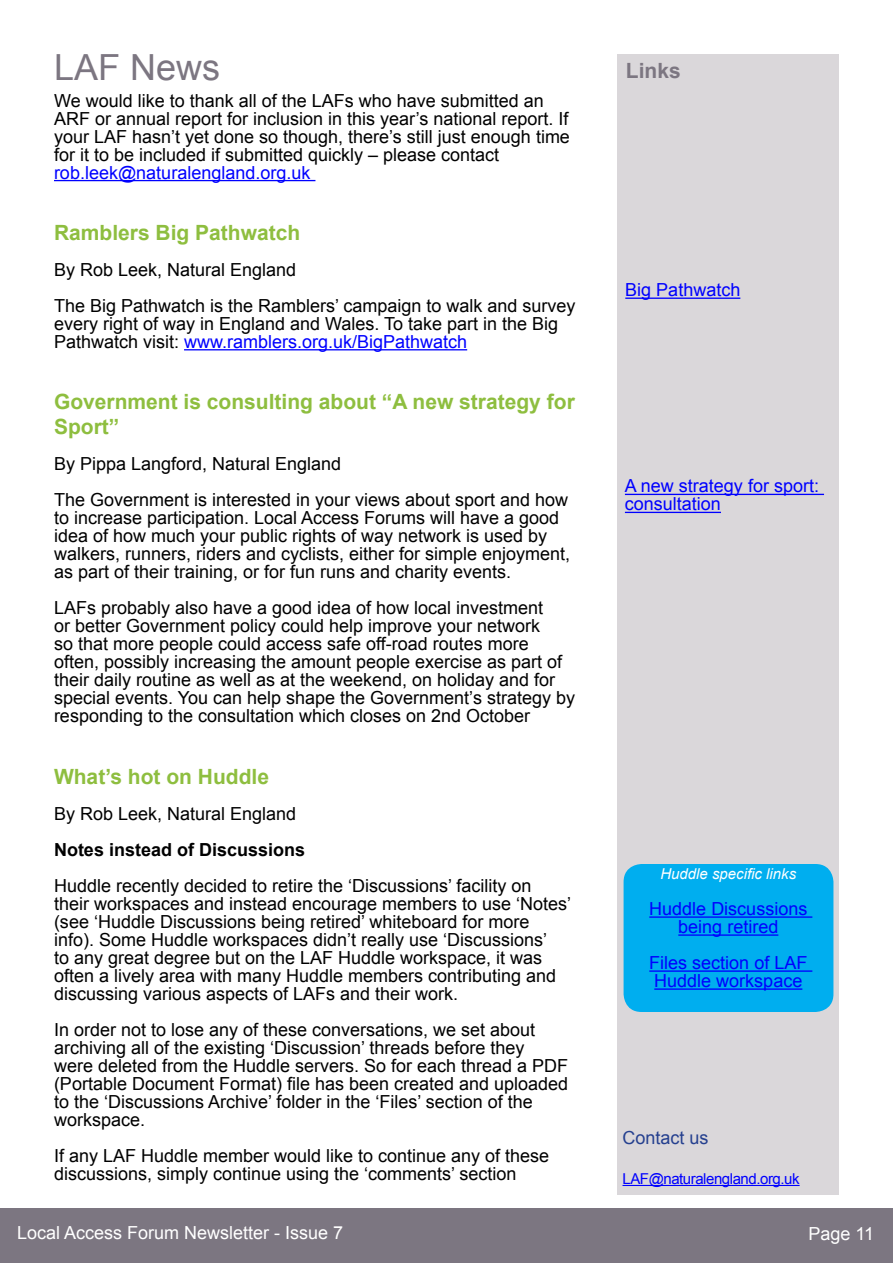
<style>
.page{position:relative;width:893px;height:1263px;background:#fff}
.page>*{position:absolute;margin:0;border:0;box-sizing:border-box;transform-origin:0 0}
.t1{font:36px "Arial";color:#7c7681}
.t2{font:700 21px/25.2px "Arial";color:#8ebe3f}
.t3{font:700 21px "Arial";color:#7c7681}
.t4{font:18px/18px "Arial";color:#000}
.t5{font:18px/18px "Arial";color:#00f}
.t6{font:18px "Arial";color:#fff}
.t7{font:700 18px "Arial";color:#000}
.t8{font:18px "Arial";color:#25408f}
.t9{font:15px "Arial";letter-spacing:-.03em;color:#00f}
.t10{font:italic 15px "Arial";color:#fff}
.s1{color:#00f}
</style>
<div class="page">
<div style="left:0;top:1209px;width:893px;height:54px;background:#7c7681"></div>
<div style="left:617px;top:54px;width:222px;height:1141px;background:#dad7da"></div>
<hr style="left:622px;top:1185px;width:178px;height:1px;background:#00f">
<hr style="left:54px;top:180px;width:261px;height:1px;background:#00f">
<hr style="left:184px;top:349px;width:283px;height:1px;background:#00f">
<hr style="left:625px;top:494px;width:199px;height:1px;background:#00f">
<hr style="left:625px;top:512px;width:96px;height:1px;background:#00f">
<hr style="left:625px;top:298px;width:115px;height:1px;background:#00f">
<div style="left:624px;top:864px;width:209px;height:148px;background:#00aeef;border-radius:18px"></div>
<hr style="left:649px;top:916px;width:163px;height:2px;background:#00f">
<hr style="left:678px;top:934px;width:100px;height:2px;background:#00f">
<hr style="left:649px;top:970px;width:163px;height:2px;background:#00f">
<hr style="left:654px;top:988px;width:148px;height:2px;background:#00f">
<h1 class="t1" style="left:54px;top:44px;width:168px">LAF News</h1>
<p class="t3" style="left:626px;top:56px;width:56px">Links</p>
<p class="t4" style="left:54px;top:92px;width:517px">We would like to thank all of the LAFs who have submitted an ARF or annual report for inclusion in this year’s national report. If your LAF hasn’t yet done so though, there’s still just enough time for it to be included if submitted quickly – please contact</p>
<p class="t5" style="left:54px;top:164px;width:258px">rob.leek@naturalengland.org.uk</p>
<p class="t2" style="left:54px;top:221px;width:248px">Ramblers Big Pathwatch</p>
<p class="t4" style="left:54px;top:252px;width:523px;line-height:36px">By Rob Leek, Natural England<br>The Big Pathwatch is the Ramblers’ campaign to walk and survey</p>
<p class="t4" style="left:54px;top:315px;width:506px">every right of way in England and Wales. To take part in the Big<br>Pathwatch visit: <span class="s1">www.ramblers.org.uk/BigPathwatch</span></p>
<p class="t2" style="left:54px;top:390px;width:522px">Government is consulting about “A new strategy for<br>Sport”</p>
<p class="t4" style="left:54px;top:446px;width:516px;line-height:36px">By Pippa Langford, Natural England<br>The Government is interested in your views about sport and how</p>
<p class="t4" style="left:54px;top:509px;width:518px">to increase participation. Local Access Forums will have a good idea of how much your public rights of way network is used by walkers, runners, riders and cyclists, either for simple enjoyment, as part of their training, or for fun runs and charity events.</p>
<p class="t4" style="left:54px;top:599px;width:522px">LAFs probably also have a good idea of how local investment<br>or better Government policy could help improve your network<br>so that more people could access safe off-road routes more often, possibly increasing the amount people exercise as part of their daily routine as well as at the weekend, on holiday and for special events. You can help shape the Government’s strategy by responding to the consultation which closes on 2nd October</p>
<p class="t2" style="left:54px;top:764px;width:217px">What’s hot on Huddle</p>
<p class="t4" style="left:54px;top:804px;width:244px">By Rob Leek, Natural England</p>
<p class="t7" style="left:54px;top:837px;width:253px">Notes instead of Discussions</p>
<p class="t4" style="left:54px;top:876px;width:519px">Huddle recently decided to retire the ‘Discussions’ facility on<br>their workspaces and instead encourage members to use ‘Notes’ (see ‘Huddle Discussions being retired’ whiteboard for more info). Some Huddle workspaces didn’t really use ‘Discussions’<br>to any great degree but on the LAF Huddle workspace, it was often a lively area with many Huddle members contributing and discussing various aspects of LAFs and their work.</p>
<p class="t4" style="left:54px;top:1020px;width:516px">In order not to lose any of these conversations, we set about archiving all of the existing ‘Discussion’ threads before they<br>were deleted from the Huddle servers. So for each thread a PDF (Portable Document Format) fi le has been created and uploaded to the ‘Discussions Archive’ folder in the ‘Files’ section of the workspace.</p>
<p class="t4" style="left:54px;top:1146px;width:497px">If any LAF Huddle member would like to continue any of these discussions, simply continue using the ‘comments’ section</p>
<p class="t5" style="left:625px;top:281px;width:117px">Big Pathwatch</p>
<p class="t5" style="left:625px;top:477px;width:196px">A new strategy for sport: consultation</p>
<p class="t10" style="left:660px;top:864px;width:137px">Huddle specific links</p>
<p class="t5" style="left:649px;top:900px;width:160px;text-align:center">Huddle Discussions being retired</p>
<p class="t5" style="left:649px;top:954px;width:160px">Files section of LAF<br>Huddle workspace</p>
<p class="t8" style="left:622px;top:1126px;width:88px">Contact us</p>
<p class="t9" style="left:622px;top:1169px;width:179px">LAF@naturalengland.org.uk</p>
<p class="t6" style="left:17px;top:1221px;width:328px">Local Access Forum Newsletter - Issue 7</p>
<p class="t6" style="left:808px;top:1221px;width:67px">Page 11</p>
</div>
